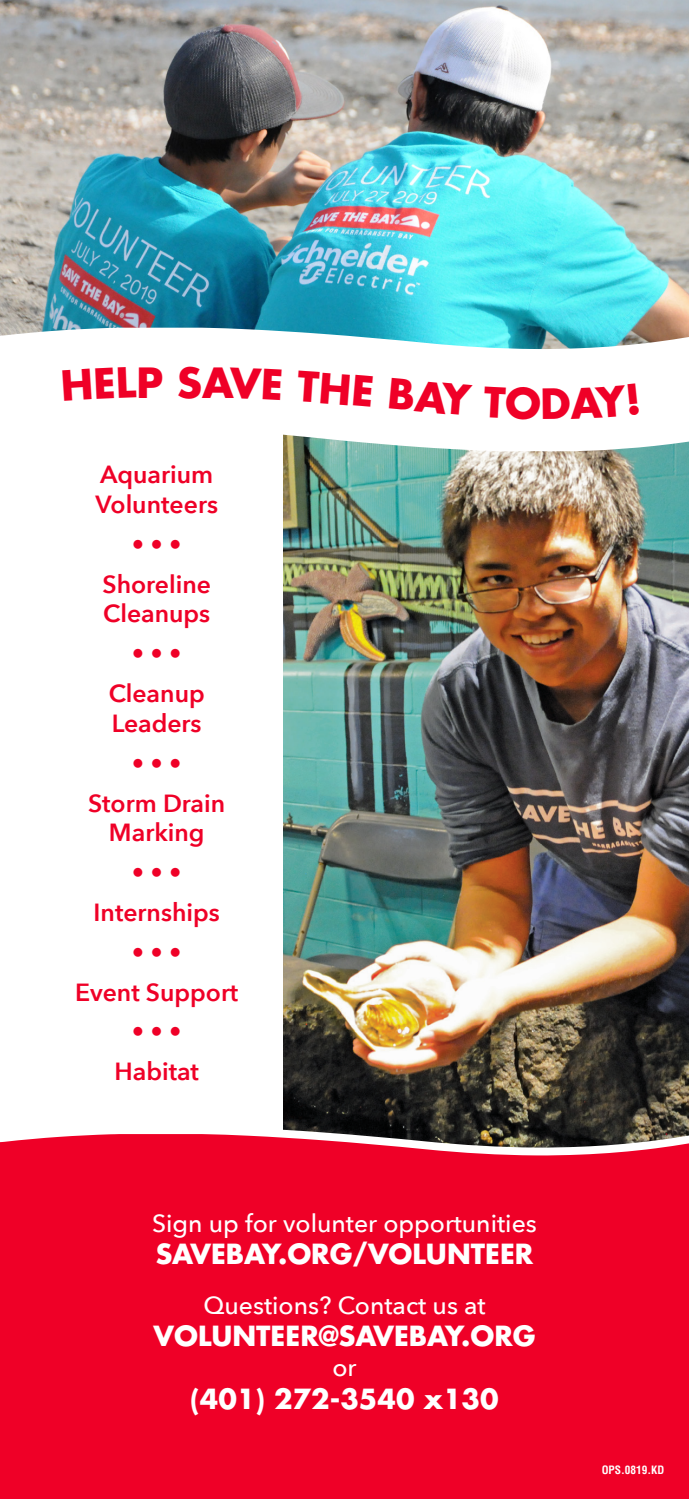
<style>
.page{position:relative;width:689px;height:1499px;background:#fff}
.page>*{position:absolute;margin:0;border:0;box-sizing:border-box;transform-origin:0 0}
.t1{font:700 40.5px "Futura Std";color:#ef0027}
.t2{font:700 27px "Futura Std";color:#fff}
.Body_Text{font:600 24.75px/29.7px "Avenir Next";color:#ef0027}
.t3{font:500 24.75px "Avenir Next";color:#fff}
.t4{font:700 condensed 11.25px "Helvetica LT Std";color:#fff}
</style>
<div class="page">
<div style="left:0;top:1311px;width:688px;height:187px;background:#ef0027"></div>
<img style="left:284px;top:451px;width:404px;height:675px">
<svg style="left:283px;top:434px;width:405px;height:17px"></svg>
<img style="left:0;top:0;width:688px;height:328px">
<svg style="left:0;top:328px;width:688px;height:21px"></svg>
<svg style="left:283px;top:1126px;width:405px;height:8px;background:#312f29"></svg>
<div style="left:0;top:1134px;width:688px;height:177px;background:#ef0027"></div>
<h1 class="t1" style="left:136px;top:355px;width:99px">P SA</h1>
<p class="Body_Text" style="left:95px;top:459px;width:124px">Aquarium<br>Volunteers</p>
<p class="Body_Text" style="left:132px;top:529px;width:51px">• • •</p>
<p class="Body_Text" style="left:102px;top:568px;width:110px">Shoreline<br>Cleanups</p>
<p class="Body_Text" style="left:132px;top:638px;width:51px">• • •</p>
<p class="Body_Text" style="left:109px;top:678px;width:98px">Cleanup<br>Leaders</p>
<p class="Body_Text" style="left:132px;top:747px;width:51px">• • •</p>
<p class="Body_Text" style="left:88px;top:787px;width:139px;text-align:center">Storm Drain<br>Marking</p>
<p class="Body_Text" style="left:132px;top:857px;width:51px">• • •</p>
<p class="Body_Text" style="left:94px;top:897px;width:128px">Internships</p>
<p class="Body_Text" style="left:132px;top:936px;width:51px">• • •</p>
<p class="Body_Text" style="left:75px;top:976px;width:164px">Event Support</p>
<p class="Body_Text" style="left:132px;top:1016px;width:51px">• • •</p>
<p class="Body_Text" style="left:114px;top:1056px;width:86px">Habitat</p>
<p class="t3" style="left:152px;top:1202px;width:386px">Sign up for volunter opportunities</p>
<p class="t2" style="left:156px;top:1236px;width:379px">SAVEBAY.ORG/VOLUNTEER</p>
<p class="t3" style="left:203px;top:1284px;width:283px">Questions? Contact us at</p>
<p class="t2" style="left:153px;top:1318px;width:383px">VOLUNTEER@SAVEBAY.ORG</p>
<p class="t3" style="left:332px;top:1346px;width:26px">or</p>
<p class="t2" style="left:190px;top:1380px;width:310px">(401) 272-3540 x130</p>
<p class="t4" style="left:601px;top:1463px;width:64px">OPS.0819.KD</p>
</div>
